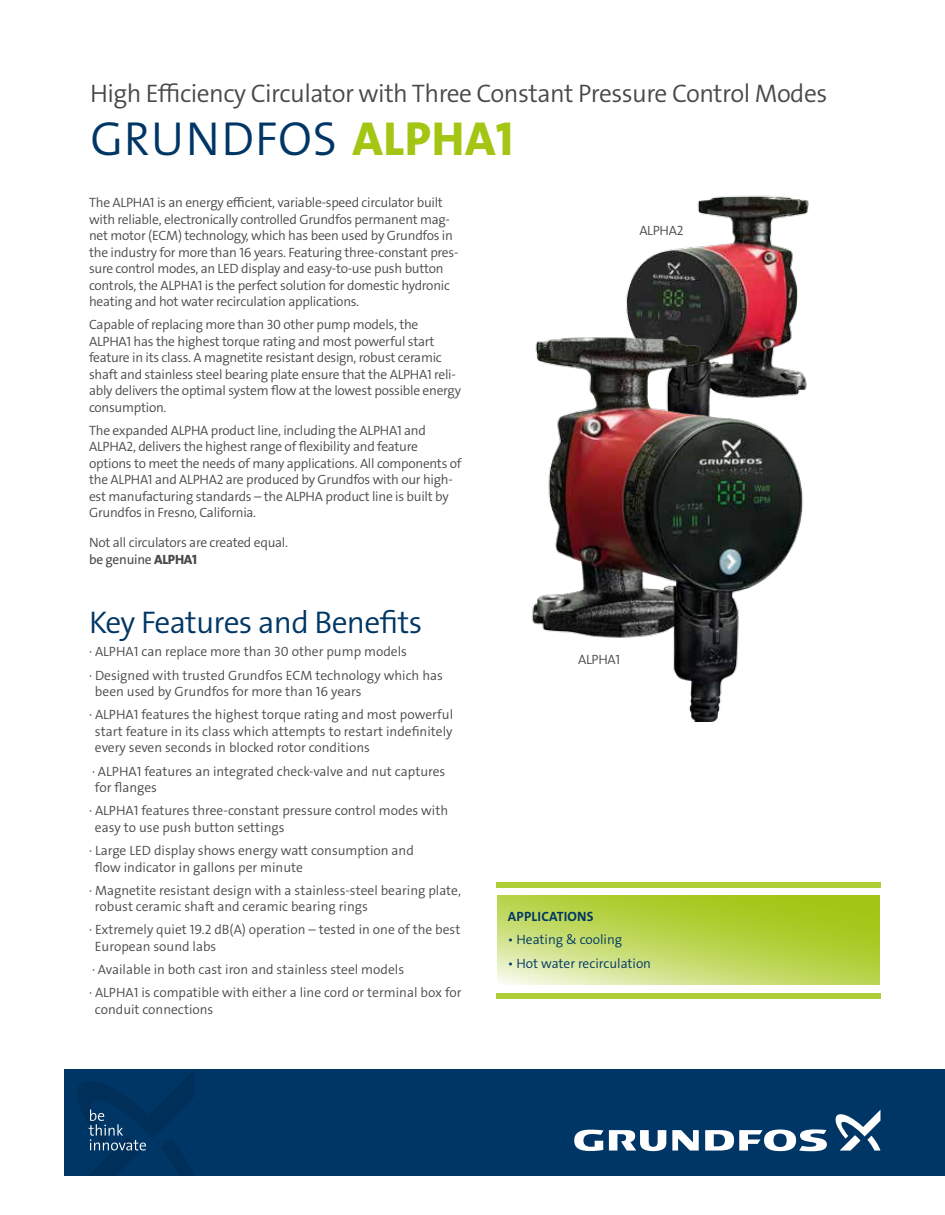
<style>
.page{position:relative;width:945px;height:1215px;background:#fff}
.page>*{position:absolute;margin:0;border:0;box-sizing:border-box;transform-origin:0 0}
.t1{font:48px "Grundfos The Sans V2 OT 4 SL";letter-spacing:.015em;color:#003665}
.t2{font:31.5px "Grundfos The Sans V2 OT 4 SL";letter-spacing:-.02em;color:#003665}
.t3{font:25.5px "Grundfos The Sans V2 OT 4 SL";letter-spacing:-.02em;color:#494948}
.t4{font:13.5px/16.5px "Grundfos The Sans V2 OT 4 SL";letter-spacing:-.02em;color:#494948}
.t5{font:13.5px/16.5px "Grundfos The Sans V2 OT 4 SL";color:#494948}
.t6{font:13.5px "Grundfos The Sans V2 OT 4 SL";color:#003665}
.t7{font:13.5px "Grundfos The Sans V2 OT 5 R";letter-spacing:-.02em;color:#494948}
.t8{font:13.5px "Grundfos The Sans V2 OT 7 B";letter-spacing:.015em;color:#003665}
.s1{font-family:"Grundfos The Sans V2 OT 8 XB";color:#a2c613}
.s2{font-family:"Grundfos The Sans V2 OT 8 XB"}
</style>
<div class="page">
<svg style="left:497px;top:895px;width:383px;height:90px;background:#bcd556"></svg>
<div style="left:496px;top:882px;width:384px;height:6px;background:#b0ce37"></div>
<div style="left:496px;top:993px;width:384px;height:6px;background:#b0ce37"></div>
<img style="left:626px;top:195px;width:183px;height:127px">
<img style="left:532px;top:322px;width:275px;height:399px">
<div style="left:65px;top:1070px;width:880px;height:106px;background:#003665"></div>
<svg style="left:672px;top:1130px;width:27px;height:21px"></svg>
<svg style="left:609px;top:1130px;width:57px;height:21px"></svg>
<svg style="left:574px;top:1130px;width:29px;height:21px"></svg>
<svg style="left:705px;top:1129px;width:122px;height:22px"></svg>
<svg style="left:835px;top:1110px;width:45px;height:41px"></svg>
<svg style="left:77px;top:1071px;width:117px;height:105px"></svg>
<h3 class="t3" style="left:90px;top:77px;width:739px">High Efficiency Circulator with Three Constant Pressure Control Modes</h3>
<h1 class="t1" style="left:90px;top:107px;width:424px">GRUNDFOS <span class="s1">ALPHA1</span></h1>
<p class="t4" style="left:89px;top:194px;width:371px">The ALPHA1 is an energy efficient, variable-speed circulator built with reliable, electronically controlled Grundfos permanent mag&shy;net motor (ECM) technology, which has been used by Grundfos in the industry for more than 16 years. Featuring three-constant pres&shy;sure control modes, an LED display and easy-to-use push button controls, the ALPHA1 is the perfect solution for domestic hydronic heating and hot water recirculation applications.</p>
<p class="t4" style="left:89px;top:317px;width:374px">Capable of replacing more than 30 other pump models, the ALPHA1 has the highest torque rating and most powerful start feature in its class. A magnetite resistant design, robust ceramic shaft and stainless steel bearing plate ensure that the ALPHA1 reli&shy;ably delivers the optimal system flow at the lowest possible energy consumption.</p>
<p class="t4" style="left:89px;top:422px;width:374px">The expanded ALPHA product line, including the ALPHA1 and ALPHA2, delivers the highest range of flexibility and feature options to meet the needs of many applications. All components of the ALPHA1 and ALPHA2 are produced by Grundfos with our high&shy;est manufacturing standards – the ALPHA product line is built by Grundfos in Fresno, California.</p>
<p class="t4" style="left:89px;top:535px;width:201px">Not all circulators are created equal.</p>
<p class="t7" style="left:89px;top:551px;width:110px">be genuine <span class="s2">ALPHA1</span></p>
<h2 class="t2" style="left:89px;top:602px;width:335px">Key Features and Benefits</h2>
<p class="t5" style="left:89px;top:640px;width:355px;line-height:23.2px">· ALPHA1 can replace more than 30 other pump models<br>· Designed with trusted Grundfos ECM technology which has</p>
<p class="t5" style="left:89px;top:680px;width:366px;line-height:23.2px;text-indent:6px">been used by Grundfos for more than 16 years<br>· ALPHA1 features the highest torque rating and most powerful</p>
<p class="t5" style="left:95px;top:723px;width:359px">start feature in its class which attempts to restart indefinitely every seven seconds in blocked rotor conditions</p>
<p class="t5" style="left:92px;top:763px;width:355px">· ALPHA1 features an integrated check-valve and nut captures for flanges</p>
<p class="t5" style="left:95px;top:803px;width:355px;text-indent:-6px">· ALPHA1 features three-constant pressure control modes with easy to use push button settings</p>
<p class="t5" style="left:95px;top:842px;width:320px;text-indent:-6px">· Large LED display shows energy watt consumption and flow indicator in gallons per minute</p>
<p class="t5" style="left:95px;top:882px;width:368px;text-indent:-6px">· Magnetite resistant design with a stainless-steel bearing plate, robust ceramic shaft and ceramic bearing rings</p>
<p class="t5" style="left:95px;top:922px;width:367px;text-indent:-6px">· Extremely quiet 19.2 dB(A) operation – tested in one of the best<br>European sound labs</p>
<p class="t5" style="left:89px;top:958px;width:374px;line-height:23.2px">· Available in both cast iron and stainless steel models<br>· ALPHA1 is compatible with either a line cord or terminal box for</p>
<p class="t5" style="left:95px;top:1001px;width:120px">conduit connections</p>
<p class="t4" style="left:639px;top:223px;width:46px">ALPHA2</p>
<p class="t4" style="left:578px;top:652px;width:44px">ALPHA1</p>
<p class="t8" style="left:508px;top:908px;width:87px">APPLICATIONS</p>
<p class="t6" style="left:508px;top:931px;width:116px">• Heating &amp; cooling</p>
<p class="t6" style="left:508px;top:954px;width:145px">• Hot water recirculation</p>
</div>
